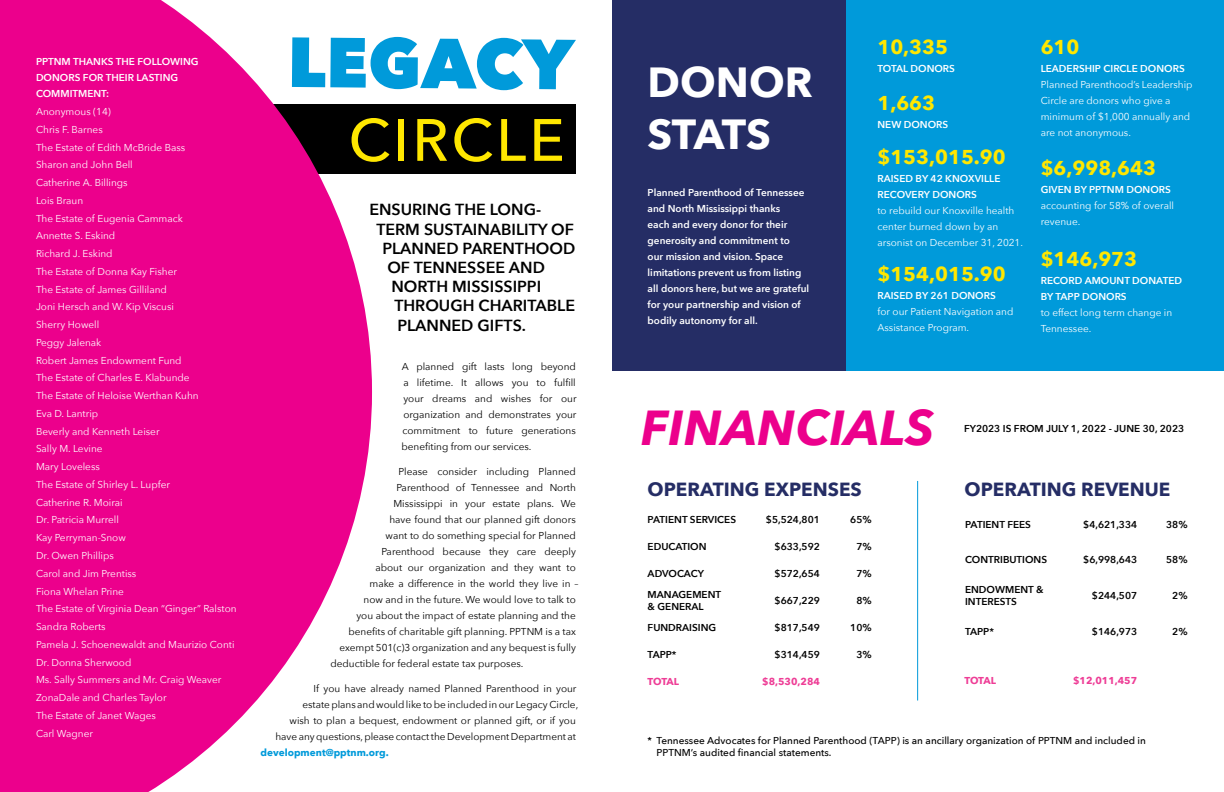
<style>
.page{position:relative;width:1224px;height:792px;background:#fff}
.page>*{position:absolute;margin:0;border:0;box-sizing:border-box;transform-origin:0 0}
.t1{font:500 59px "Avenir Next";letter-spacing:.05em;color:#ffe700}
.t2{font:italic 700 49px "Avenir Next";color:#ec008c}
.t3{font:700 42px/52px "Avenir Next";color:#fff}
.t4{font:700 20px "Avenir Next";color:#ffe700}
.t5{font:700 19px "Avenir Next";color:#252d65}
.t6{font:600 16px "Avenir Next";color:#000}
.t7{font:10px/17.8px "Avenir Next";color:#fff}
.t8{font:10px/16px "Avenir Next";color:#000;text-align:justify}
.t9{font:600 10px/16px "Avenir Next";color:#fff}
.t10{font:600 10px/12px "Avenir Next";color:#000}
.t11{font:500 10px/12px "Avenir Next";color:#000}
.t12{font:700 10px "Avenir Next";color:#ee3d96}
.t13{font:700 10px "Avenir Next";color:#009ada}
</style>
<div class="page">
<div style="left:244px;top:105px;width:332px;height:69px;background:#000"></div>
<svg style="left:0;top:0;width:372px;height:792px;fill:#ec008c"></svg>
<svg style="left:292px;top:37px;width:284px;height:53px"></svg>
<div style="left:843px;top:0;width:381px;height:370px;background:#009ada"></div>
<div style="left:612px;top:0;width:234px;height:370px;background:#252d65"></div>
<hr style="left:917px;top:481px;width:1px;height:220px;background:#009ada">
<p class="t9" style="left:36px;top:53px;width:164px">PPTNM THANKS THE FOLLOWING<br>DONORS FOR THEIR LASTING<br>COMMITMENT:</p>
<p class="t7" style="left:36px;top:102px;width:202px">Anonymous (14)<br>Chris F. Barnes<br>The Estate of Edith McBride Bass<br>Sharon and John Bell<br>Catherine A. Billings<br>Lois Braun<br>The Estate of Eugenia Cammack<br>Annette S. Eskind<br>Richard J. Eskind<br>The Estate of Donna Kay Fisher<br>The Estate of James Gilliland<br>Joni Hersch and W. Kip Viscusi<br>Sherry Howell<br>Peggy Jalenak<br>Robert James Endowment Fund<br>The Estate of Charles E. Klabunde<br>The Estate of Heloise Werthan Kuhn<br>Eva D. Lantrip<br>Beverly and Kenneth Leiser<br>Sally M. Levine<br>Mary Loveless<br>The Estate of Shirley L. Lupfer<br>Catherine R. Moirai<br>Dr. Patricia Murrell<br>Kay Perryman-Snow<br>Dr. Owen Phillips<br>Carol and Jim Prentiss<br>Fiona Whelan Prine<br>The Estate of Virginia Dean “Ginger” Ralston<br>Sandra Roberts<br>Pamela J. Schoenewaldt and Maurizio Conti<br>Dr. Donna Sherwood<br>Ms. Sally Summers and Mr. Craig Weaver<br>ZonaDale and Charles Taylor<br>The Estate of Janet Wages<br>Carl Wagner</p>
<h1 class="t1" style="left:349px;top:90px;width:218px">CIRCLE</h1>
<h3 class="t6" style="left:369px;top:196px;width:173px">ENSURING THE LONG-</h3>
<h3 class="t6" style="left:376px;top:215px;width:199px">TERM SUSTAINABILITY OF</h3>
<h3 class="t6" style="left:382px;top:234px;width:194px">PLANNED PARENTHOOD</h3>
<h3 class="t6" style="left:387px;top:254px;width:159px">OF TENNESSEE AND</h3>
<h3 class="t6" style="left:391px;top:273px;width:151px">NORTH MISSISSIPPI</h3>
<h3 class="t6" style="left:394px;top:292px;width:182px">THROUGH CHARITABLE</h3>
<h3 class="t6" style="left:397px;top:311px;width:130px">PLANNED GIFTS.</h3>
<p class="t8" style="left:401px;top:358px;width:177px">A planned gift lasts long beyond a lifetime. It allows you to fulfill your dreams and wishes for our organization and demonstrates your commitment to future generations benefiting from our services.</p>
<p class="t8" style="left:398px;top:463px;width:179px">Please consider including Planned</p>
<p class="t8" style="left:396px;top:479px;width:181px">Parenthood of Tennessee and North</p>
<p class="t8" style="left:393px;top:495px;width:184px">Mississippi in your estate plans. We</p>
<p class="t8" style="left:389px;top:511px;width:188px">have found that our planned gift donors</p>
<p class="t8" style="left:386px;top:527px;width:192px">want to do something special for Planned</p>
<p class="t8" style="left:381px;top:543px;width:196px">Parenthood because they care deeply</p>
<p class="t8" style="left:375px;top:559px;width:202px">about our organization and they want to</p>
<p class="t8" style="left:370px;top:575px;width:211px">make a difference in the world they live in –</p>
<p class="t8" style="left:364px;top:591px;width:214px">now and in the future. We would love to talk to</p>
<p class="t8" style="left:356px;top:607px;width:221px">you about the impact of estate planning and the</p>
<p class="t8" style="left:348px;top:623px;width:229px">benefits of charitable gift planning. PPTNM is a tax</p>
<p class="t8" style="left:339px;top:639px;width:238px">exempt 501(c)3 organization and any bequest is fully</p>
<p class="t8" style="left:330px;top:655px;width:195px">deductible for federal estate tax purposes.</p>
<p class="t8" style="left:275px;top:680px;width:304px;text-align:right">If you have already named Planned Parenthood in your<br>estate plans and would like to be included in our Legacy Circle,<br>wish to plan a bequest, endowment or planned gift, or if you have any questions, please contact the Development Department at</p>
<p class="t13" style="left:261px;top:744px;width:130px">development@pptnm.org.</p>
<h3 class="t3" style="left:648px;top:56px;width:167px">DONOR<br>STATS</h3>
<p class="t9" style="left:648px;top:184px;width:163px">Planned Parenthood of Tennessee and North Mississippi thanks<br>each and every donor for their generosity and commitment to<br>our mission and vision. Space limitations prevent us from listing all donors here, but we are grateful for your partnership and vision of bodily autonomy for all.</p>
<h3 class="t4" style="left:877px;top:30px;width:72px">10,335</h3>
<p class="t9" style="left:877px;top:60px;width:79px">TOTAL DONORS</p>
<h3 class="t4" style="left:877px;top:85px;width:59px">1,663</h3>
<p class="t9" style="left:877px;top:116px;width:72px">NEW DONORS</p>
<h3 class="t4" style="left:877px;top:140px;width:130px">$153,015.90</h3>
<p class="t9" style="left:877px;top:170px;width:124px">RAISED BY 42 KNOXVILLE<br>RECOVERY DONORS</p>
<p class="t7" style="left:877px;top:202px;width:147px;line-height:16px">to rebuild our Knoxville health center burned down by an arsonist on December 31, 2021.</p>
<h3 class="t4" style="left:877px;top:257px;width:130px">$154,015.90</h3>
<p class="t9" style="left:877px;top:288px;width:120px">RAISED BY 261 DONORS</p>
<p class="t7" style="left:877px;top:304px;width:138px;line-height:16px">for our Patient Navigation and<br>Assistance Program.</p>
<h3 class="t4" style="left:1041px;top:30px;width:40px">610</h3>
<p class="t9" style="left:1041px;top:60px;width:146px">LEADERSHIP CIRCLE DONORS</p>
<p class="t7" style="left:1041px;top:76px;width:153px;line-height:16px">Planned Parenthood’s Leadership<br>Circle are donors who give a minimum of $1,000 annually and are not anonymous.</p>
<h3 class="t4" style="left:1041px;top:150px;width:117px">$6,998,643</h3>
<p class="t9" style="left:1041px;top:181px;width:132px">GIVEN BY PPTNM DONORS</p>
<p class="t7" style="left:1041px;top:197px;width:135px;line-height:16px">accounting for 58% of overall revenue.</p>
<h3 class="t4" style="left:1041px;top:242px;width:98px">$146,973</h3>
<p class="t9" style="left:1041px;top:272px;width:143px">RECORD AMOUNT DONATED<br>BY TAPP DONORS</p>
<p class="t7" style="left:1041px;top:304px;width:133px;line-height:16px">to effect long term change in<br>Tennessee.</p>
<h2 class="t2" style="left:641px;top:385px;width:295px">FINANCIALS</h2>
<h3 class="t5" style="left:648px;top:473px;width:216px">OPERATING EXPENSES</h3>
<p class="t10" style="left:648px;top:513px;width:90px">PATIENT SERVICES</p>
<p class="t10" style="left:766px;top:513px;width:55px">$5,524,801</p>
<p class="t10" style="left:850px;top:513px;width:23px">65%</p>
<p class="t10" style="left:648px;top:540px;width:60px">EDUCATION</p>
<p class="t10" style="left:775px;top:540px;width:47px">$633,592</p>
<p class="t10" style="left:856px;top:540px;width:17px">7%</p>
<p class="t10" style="left:648px;top:567px;width:58px">ADVOCACY</p>
<p class="t10" style="left:775px;top:567px;width:47px">$572,654</p>
<p class="t10" style="left:856px;top:567px;width:17px">7%</p>
<p class="t10" style="left:648px;top:588px;width:75px">MANAGEMENT &amp; GENERAL</p>
<p class="t10" style="left:775px;top:594px;width:47px">$667,229</p>
<p class="t10" style="left:856px;top:594px;width:17px">8%</p>
<p class="t10" style="left:648px;top:621px;width:70px">FUNDRAISING</p>
<p class="t10" style="left:775px;top:621px;width:47px">$817,549</p>
<p class="t10" style="left:850px;top:621px;width:23px">10%</p>
<p class="t10" style="left:648px;top:648px;width:30px">TAPP*</p>
<p class="t10" style="left:775px;top:648px;width:47px">$314,459</p>
<p class="t10" style="left:856px;top:648px;width:17px">3%</p>
<p class="t12" style="left:648px;top:673px;width:33px">TOTAL</p>
<p class="t12" style="left:762px;top:673px;width:59px">$8,530,284</p>
<p class="t10" style="left:964px;top:422px;width:222px">FY2023 IS FROM JULY 1, 2022 - JUNE 30, 2023</p>
<h3 class="t5" style="left:965px;top:472px;width:207px">OPERATING REVENUE</h3>
<p class="t10" style="left:965px;top:518px;width:67px">PATIENT FEES</p>
<p class="t10" style="left:1083px;top:518px;width:55px">$4,621,334</p>
<p class="t10" style="left:1166px;top:518px;width:23px">38%</p>
<p class="t10" style="left:965px;top:554px;width:84px">CONTRIBUTIONS</p>
<p class="t10" style="left:1083px;top:554px;width:55px">$6,998,643</p>
<p class="t10" style="left:1166px;top:554px;width:23px">58%</p>
<p class="t10" style="left:965px;top:584px;width:80px">ENDOWMENT &amp;<br>INTERESTS</p>
<p class="t10" style="left:1092px;top:590px;width:47px">$244,507</p>
<p class="t10" style="left:1172px;top:590px;width:17px">2%</p>
<p class="t10" style="left:965px;top:625px;width:30px">TAPP*</p>
<p class="t10" style="left:1092px;top:625px;width:47px">$146,973</p>
<p class="t10" style="left:1172px;top:625px;width:17px">2%</p>
<p class="t12" style="left:965px;top:672px;width:33px">TOTAL</p>
<p class="t12" style="left:1073px;top:672px;width:66px">$12,011,457</p>
<p class="t11" style="left:657px;top:734px;width:491px;text-indent:-9px">* Tennessee Advocates for Planned Parenthood (TAPP) is an ancillary organization of PPTNM and included in<br>PPTNM’s audited financial statements.</p>
</div>
